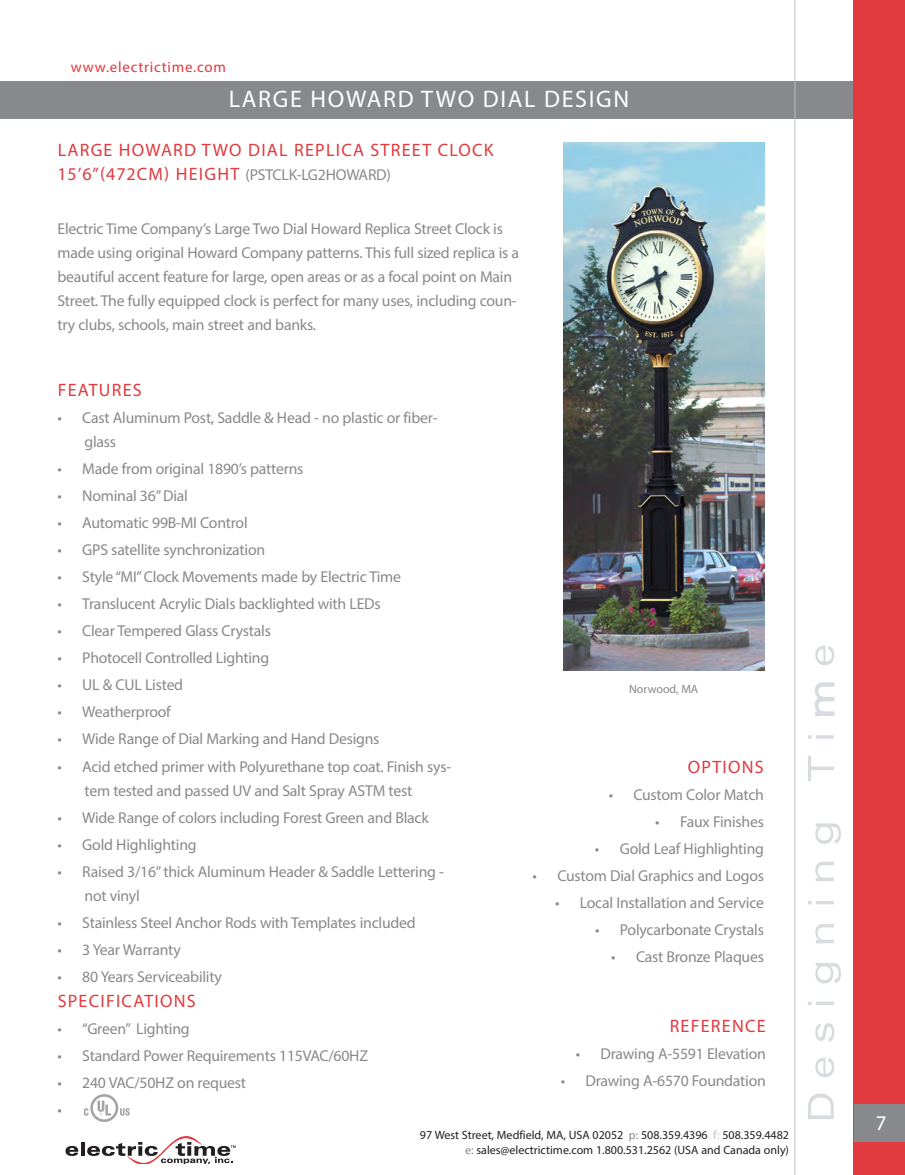
<style>
.page{position:relative;width:905px;height:1175px;background:#fff}
.page>*{position:absolute;margin:0;border:0;box-sizing:border-box;transform-origin:0 0}
.white_headline{font:24px "Myriad Pro";letter-spacing:.07em;color:#fff}
.t1{font:21px "Myriad Pro";color:#fff}
.subhead_red{font:18px/24px "Myriad Pro";letter-spacing:.07em;color:#e1393e}
.subhead_red-2{font:15.75px/24px "Myriad Pro";letter-spacing:-.015em;color:#87898c}
.t2{font:15px "Myriad Pro";letter-spacing:.05em;color:#e1393e}
.t3{font:12px/15px "Myriad Pro";color:#231f20;text-align:right}
.t4{font:12px "Myriad Pro";color:#87898c}
.s1{font-size:15.75px;color:#87898c}
.s2{color:#87898c}
.s3{color:#c2c3c6}
</style>
<div class="page">
<div style="left:0;top:82px;width:878px;height:37px;background:#87898c"></div>
<hr style="left:794px;top:0;width:1px;height:1175px;background:#bbc0c6">
<div style="left:853px;top:0;width:51px;height:1175px;background:#e13a3f"></div>
<svg style="left:808px;top:1093px;width:25px;height:26px"></svg>
<svg style="left:815px;top:1057px;width:18px;height:20px"></svg>
<svg style="left:815px;top:1023px;width:19px;height:18px"></svg>
<svg style="left:808px;top:1001px;width:3px;height:4px"></svg>
<svg style="left:816px;top:1001px;width:17px;height:4px"></svg>
<svg style="left:815px;top:963px;width:25px;height:20px"></svg>
<svg style="left:815px;top:924px;width:18px;height:19px"></svg>
<svg style="left:816px;top:901px;width:17px;height:3px"></svg>
<svg style="left:815px;top:862px;width:18px;height:19px"></svg>
<svg style="left:815px;top:823px;width:25px;height:21px"></svg>
<svg style="left:808px;top:755px;width:25px;height:26px"></svg>
<hr style="left:815px;top:735px;width:18px;height:3px;background:#d9dcdf">
<svg style="left:815px;top:682px;width:19px;height:34px"></svg>
<svg style="left:815px;top:645px;width:18px;height:20px"></svg>
<svg style="left:65px;top:1145px;width:13px;height:10px"></svg>
<hr style="left:81px;top:1142px;width:4px;height:13px;background:#231f20">
<svg style="left:87px;top:1136px;width:148px;height:27px"></svg>
<div style="left:854px;top:1104px;width:50px;height:38px;background:#87898c"></div>
<img style="left:563px;top:142px;width:200px;height:529px">
<svg style="left:84px;top:1094px;width:46px;height:28px"></svg>
<p class="t2" style="left:71px;top:58px;width:156px">www.electrictime.com</p>
<p class="white_headline" style="left:229px;top:84px;width:401px">LARGE HOWARD TWO DIAL DESIGN</p>
<p class="subhead_red" style="left:57px;top:137px;width:437px">LARGE HOWARD TWO DIAL REPLICA STREET CLOCK<br>15’6”(472CM) HEIGHT <span class="s1">(PSTCLK-LG2HOWARD)</span></p>
<p class="subhead_red-2" style="left:57px;top:216px;width:463px">Electric Time Company’s Large Two Dial Howard Replica Street Clock is made using original Howard Company patterns. This full sized replica is a beautiful accent feature for large, open areas or as a focal point on Main Street. The fully equipped clock is perfect for many uses, including coun&shy;try clubs, schools, main street and banks.</p>
<p class="subhead_red" style="left:58px;top:378px;width:86px">FEATURES</p>
<p class="subhead_red-2" style="left:84px;top:406px;width:354px;text-indent:-27px">• Cast Aluminum Post, Saddle &amp; Head - no plastic or fiber&shy;glass</p>
<p class="subhead_red-2" style="left:57px;top:457px;width:247px">• Made from original 1890’s patterns</p>
<p class="subhead_red-2" style="left:57px;top:484px;width:132px">• Nominal 36” Dial</p>
<p class="subhead_red-2" style="left:57px;top:511px;width:192px">• Automatic 99B-MI Control</p>
<p class="subhead_red-2" style="left:57px;top:538px;width:209px">• GPS satellite synchronization</p>
<p class="subhead_red-2" style="left:57px;top:565px;width:345px">• Style “MI” Clock Movements made by Electric Time</p>
<p class="subhead_red-2" style="left:57px;top:592px;width:324px">• Translucent Acrylic Dials backlighted with LEDs</p>
<p class="subhead_red-2" style="left:57px;top:619px;width:215px">• Clear Tempered Glass Crystals</p>
<p class="subhead_red-2" style="left:57px;top:646px;width:213px">• Photocell Controlled Lighting</p>
<p class="subhead_red-2" style="left:57px;top:673px;width:127px">• UL &amp; CUL Listed</p>
<p class="subhead_red-2" style="left:57px;top:700px;width:115px">• Weatherproof</p>
<p class="subhead_red-2" style="left:57px;top:727px;width:323px">• Wide Range of Dial Marking and Hand Designs</p>
<p class="subhead_red-2" style="left:84px;top:754px;width:368px;text-indent:-27px">• Acid etched primer with Polyurethane top coat. Finish sys&shy;tem tested and passed UV and Salt Spray ASTM test</p>
<p class="subhead_red-2" style="left:57px;top:805px;width:372px">• Wide Range of colors including Forest Green and Black</p>
<p class="subhead_red-2" style="left:57px;top:832px;width:141px">• Gold Highlighting</p>
<p class="subhead_red-2" style="left:84px;top:859px;width:361px;text-indent:-27px">• Raised 3/16” thick Aluminum Header &amp; Saddle Lettering - not vinyl</p>
<p class="subhead_red-2" style="left:57px;top:910px;width:359px">• Stainless Steel Anchor Rods with Templates included</p>
<p class="subhead_red-2" style="left:57px;top:937px;width:125px">• 3 Year Warranty</p>
<p class="subhead_red-2" style="left:57px;top:964px;width:166px">• 80 Years Serviceability</p>
<p class="subhead_red" style="left:58px;top:989px;width:140px">SPECIFICATIONS</p>
<p class="subhead_red-2" style="left:57px;top:1016px;width:134px">• “Green” Lighting</p>
<p class="subhead_red-2" style="left:57px;top:1043px;width:312px">• Standard Power Requirements 115VAC/60HZ</p>
<p class="subhead_red-2" style="left:57px;top:1070px;width:190px">• 240 VAC/50HZ on request</p>
<p class="subhead_red-2" style="left:57px;top:1097px;width:6px">•</p>
<p class="t4" style="left:628px;top:681px;width:71px">Norwood, MA</p>
<p class="subhead_red" style="left:687px;top:754px;width:77px">OPTIONS</p>
<p class="subhead_red-2" style="left:608px;top:782px;width:157px">• Custom Color Match</p>
<p class="subhead_red-2" style="left:655px;top:809px;width:110px">• Faux Finishes</p>
<p class="subhead_red-2" style="left:594px;top:836px;width:170px">• Gold Leaf Highlighting</p>
<p class="subhead_red-2" style="left:532px;top:863px;width:233px">• Custom Dial Graphics and Logos</p>
<p class="subhead_red-2" style="left:555px;top:890px;width:210px">• Local Installation and Service</p>
<p class="subhead_red-2" style="left:594px;top:917px;width:170px">• Polycarbonate Crystals</p>
<p class="subhead_red-2" style="left:611px;top:944px;width:154px">• Cast Bronze Plaques</p>
<p class="subhead_red" style="left:669px;top:1013px;width:97px">REFERENCE</p>
<p class="subhead_red-2" style="left:575px;top:1041px;width:191px">• Drawing A-5591 Elevation</p>
<p class="subhead_red-2" style="left:560px;top:1068px;width:206px">• Drawing A-6570 Foundation</p>
<p class="t3" style="left:420px;top:1127px;width:370px">97 West Street, Medfield, MA, USA 02052 <span class="s2">p:</span> 508.359.4396 <span class="s3">f:</span> 508.359.4482 <span class="s2">e:</span> sales@electrictime.com 1.800.531.2562 (USA and Canada only)</p>
<h2 class="t1" style="left:875px;top:1110px;width:12px">7</h2>
</div>
